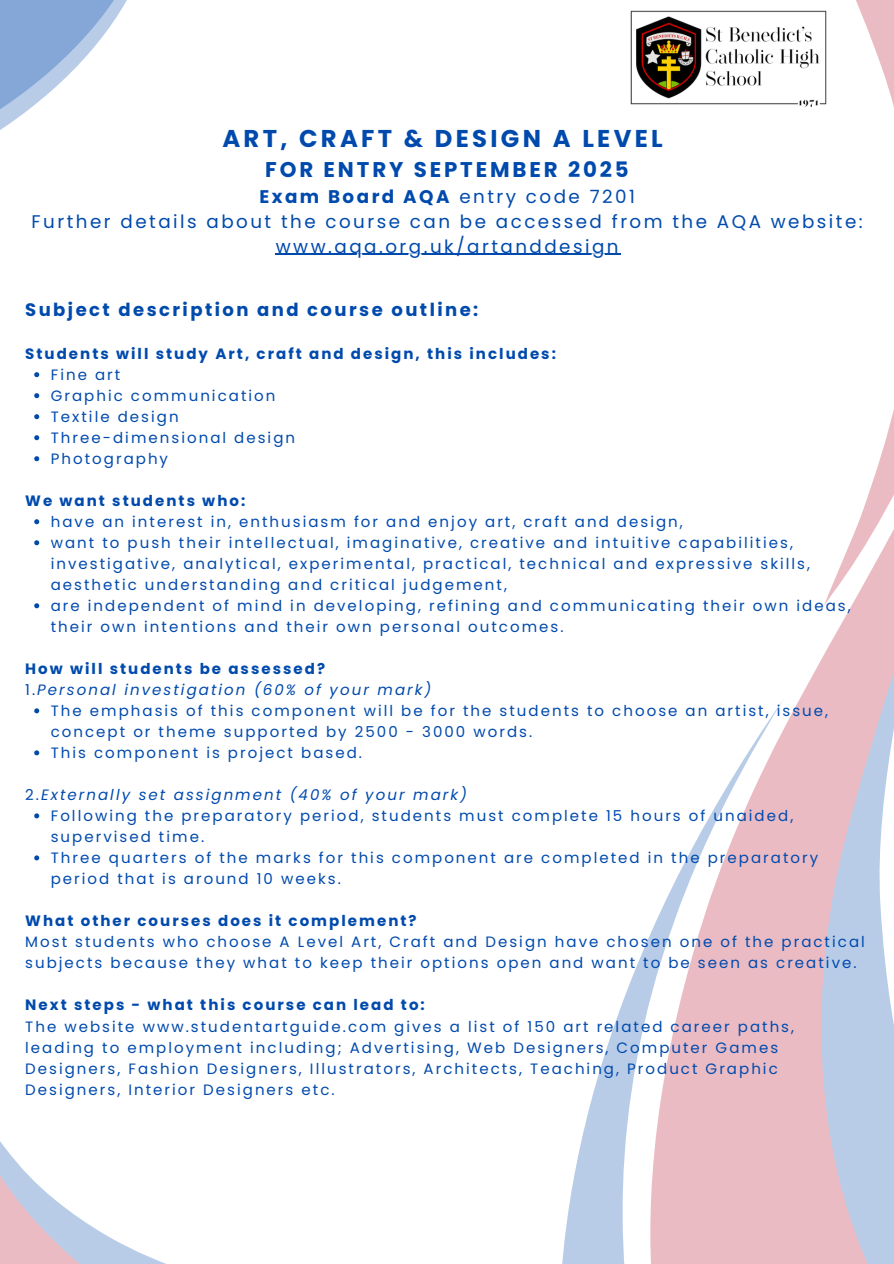
<style>
.page{position:relative;width:894px;height:1264px;background:#fff}
.page>*{position:absolute;margin:0;border:0;box-sizing:border-box;transform-origin:0 0}
.t1{font:700 24.3px "Poppins";letter-spacing:.135em;color:#004aad}
.t2{font:700 21.3px "Poppins";letter-spacing:.135em;color:#004aad}
.t3{font:18.3px/24.8px "Poppins";letter-spacing:.135em;color:#004aad;text-align:center}
.t4{font:700 18px "Poppins";letter-spacing:.135em;color:#004aad}
.t5{font:15px/21px "Poppins";letter-spacing:.135em;color:#004aad}
.t6{font:700 15px "Poppins";letter-spacing:.135em;color:#004aad}
.t7{font:italic 15px "Poppins";letter-spacing:.135em;color:#004aad}
.s1{font-weight:700}
.s2{font-style:normal}
</style>
<div class="page">
<svg style="left:0;top:815px;width:163px;height:448px"></svg>
<img style="left:630px;top:10px;width:6px;height:95px">
<svg style="left:0;top:0;width:127px;height:130px"></svg>
<svg style="left:636px;top:10px;width:147px;height:95px"></svg>
<svg style="left:562px;top:1106px;width:28px;height:157px;fill:#b8cce8"></svg>
<svg style="left:783px;top:0;width:110px;height:107px"></svg>
<svg style="left:590px;top:413px;width:303px;height:850px"></svg>
<hr style="left:276px;top:254px;width:345px;height:1px;background:#004aad">
<svg style="left:34px;top:372px;width:5px;height:5px"></svg>
<svg style="left:34px;top:393px;width:5px;height:5px"></svg>
<svg style="left:34px;top:414px;width:5px;height:5px"></svg>
<svg style="left:34px;top:435px;width:5px;height:5px"></svg>
<svg style="left:34px;top:456px;width:5px;height:5px"></svg>
<svg style="left:34px;top:519px;width:5px;height:5px"></svg>
<svg style="left:34px;top:540px;width:5px;height:5px"></svg>
<svg style="left:34px;top:603px;width:5px;height:5px"></svg>
<svg style="left:34px;top:708px;width:5px;height:5px"></svg>
<svg style="left:34px;top:750px;width:5px;height:5px"></svg>
<svg style="left:34px;top:813px;width:5px;height:5px"></svg>
<svg style="left:34px;top:855px;width:5px;height:5px"></svg>
<p class="t1" style="left:222px;top:121px;width:441px">ART, CRAFT &amp; DESIGN A LEVEL</p>
<p class="t2" style="left:265px;top:155px;width:365px">FOR ENTRY SEPTEMBER 2025</p>
<p class="t3" style="left:32px;top:184px;width:832px"><span class="s1">Exam Board AQA</span> entry code 7201<br>Further details about the course can be accessed from the AQA website:</p>
<p class="t3" style="left:276px;top:234px;width:344px">www.aqa.org.uk/artanddesign</p>
<h2 class="t4" style="left:25px;top:297px;width:454px">Subject description and course outline:</h2>
<h1 class="t6" style="left:25px;top:343px;width:532px">Students will study Art, craft and design, this includes:</h1>
<h3 class="t5" style="left:51px;top:364px;width:71px">Fine art</h3>
<p class="t5" style="left:51px;top:385px;width:226px">Graphic communication</p>
<p class="t5" style="left:51px;top:406px;width:129px">Textile design</p>
<p class="t5" style="left:51px;top:427px;width:246px">Three-dimensional design</p>
<p class="t5" style="left:51px;top:448px;width:119px">Photography</p>
<p class="t6" style="left:25px;top:490px;width:221px">We want students who:</p>
<h3 class="t5" style="left:51px;top:511px;width:633px">have an interest in, enthusiasm for and enjoy art, craft and design,</h3>
<p class="t5" style="left:51px;top:532px;width:760px">want to push their intellectual, imaginative, creative and intuitive capabilities, investigative, analytical, experimental, practical, technical and expressive skills, aesthetic understanding and critical judgement,</p>
<p class="t5" style="left:51px;top:595px;width:801px">are independent of mind in developing, refining and communicating their own ideas, their own intentions and their own personal outcomes.</p>
<p class="t6" style="left:25px;top:658px;width:301px">How will students be assessed?</p>
<p class="t7" style="left:25px;top:679px;width:407px"><span class="s2">1.</span>Personal investigation (60% of your mark)</p>
<p class="t5" style="left:51px;top:700px;width:778px">The emphasis of this component will be for the students to choose an artist, issue, concept or theme supported by 2500 - 3000 words.</p>
<p class="t5" style="left:51px;top:742px;width:313px">This component is project based.</p>
<p class="t7" style="left:25px;top:784px;width:443px"><span class="s2">2.</span>Externally set assignment (40% of your mark)</p>
<p class="t5" style="left:51px;top:805px;width:743px">Following the preparatory period, students must complete 15 hours of unaided, supervised time.</p>
<p class="t5" style="left:51px;top:847px;width:768px">Three quarters of the marks for this component are completed in the preparatory period that is around 10 weeks.</p>
<p class="t6" style="left:25px;top:910px;width:393px">What other courses does it complement?</p>
<p class="t5" style="left:25px;top:931px;width:840px">Most students who choose A Level Art, Craft and Design have chosen one of the practical</p>
<p class="t5" style="left:25px;top:952px;width:832px">subjects because they what to keep their options open and want to be seen as creative.</p>
<p class="t6" style="left:25px;top:994px;width:401px">Next steps - what this course can lead to:</p>
<p class="t5" style="left:25px;top:1015px;width:770px">The website www.studentartguide.com gives a list of 150 art related career paths, leading to employment including; Advertising, Web Designers, Computer Games Designers, Fashion Designers, Illustrators, Architects, Teaching, Product Graphic Designers, Interior Designers etc.</p>
</div>
